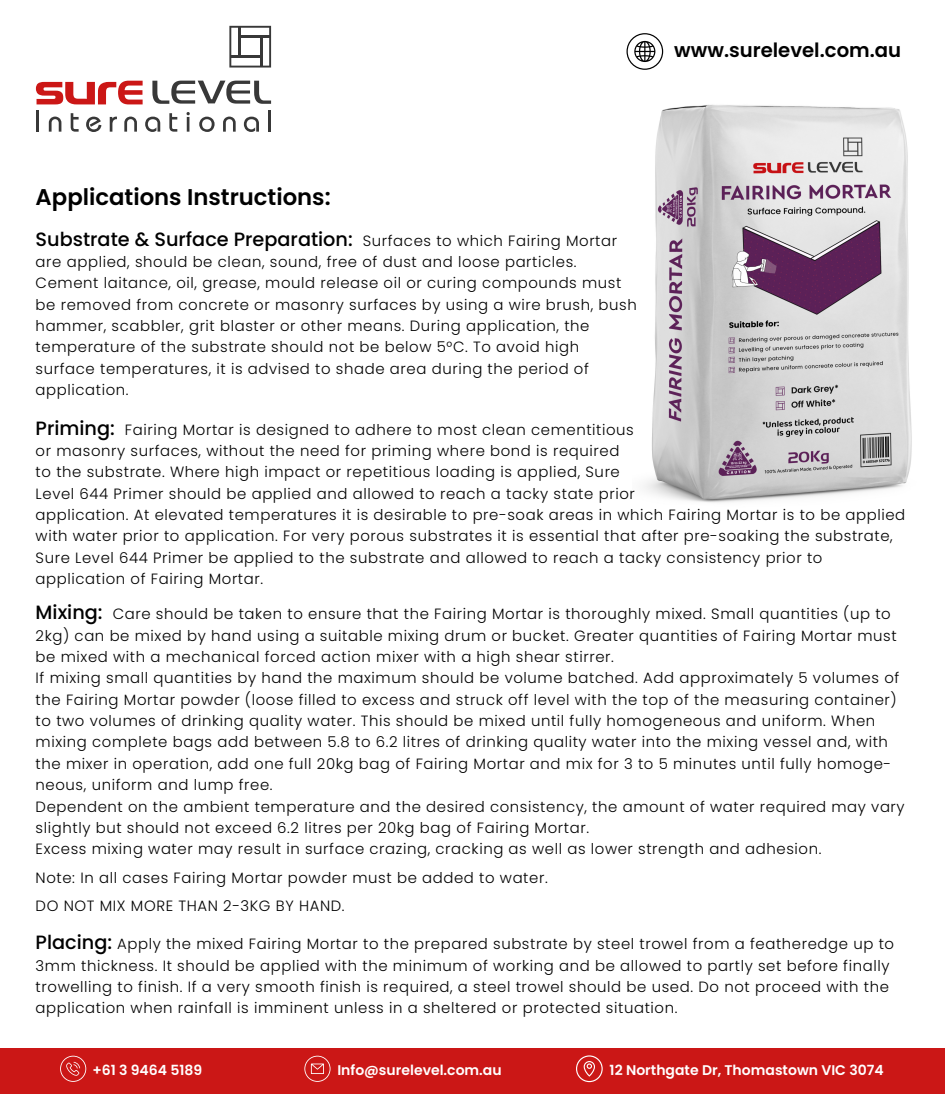
<style>
.page{position:relative;width:945px;height:1094px;background:#fff}
.page>*{position:absolute;margin:0;border:0;box-sizing:border-box;transform-origin:0 0}
.t1{font:600 22.75px "Poppins";color:#000}
.t2{font:600 19.6px "Poppins";color:#000}
.t3{font:500 19.25px "Poppins";color:#000}
.t4{font:300 14.88px/21.3px "Poppins";letter-spacing:.04em;color:#000}
.t5{font:600 14px "Poppins";color:#fff}
.s1{font-weight:300;font-size:14.88px}
.s2{font-weight:500;font-size:19.25px}
</style>
<div class="page">
<img style="left:644px;top:104px;width:268px;height:399px">
<svg style="left:36px;top:81px;width:107px;height:23px"></svg>
<svg style="left:152px;top:81px;width:119px;height:23px"></svg>
<hr style="left:36px;top:110px;width:3px;height:22px;background:#383838">
<svg style="left:49px;top:117px;width:12px;height:15px"></svg>
<svg style="left:71px;top:113px;width:8px;height:19px"></svg>
<svg style="left:86px;top:117px;width:15px;height:15px"></svg>
<svg style="left:110px;top:117px;width:7px;height:15px"></svg>
<svg style="left:124px;top:117px;width:13px;height:15px"></svg>
<svg style="left:145px;top:117px;width:15px;height:15px"></svg>
<svg style="left:169px;top:113px;width:8px;height:19px"></svg>
<svg style="left:187px;top:112px;width:3px;height:20px"></svg>
<svg style="left:199px;top:117px;width:16px;height:15px"></svg>
<svg style="left:223px;top:117px;width:13px;height:15px"></svg>
<svg style="left:244px;top:117px;width:15px;height:15px"></svg>
<hr style="left:268px;top:110px;width:3px;height:22px;background:#383838">
<svg style="left:229px;top:26px;width:42px;height:42px"></svg>
<hr style="left:239px;top:27px;width:2px;height:29px;background:#383838">
<hr style="left:240px;top:35px;width:30px;height:2px;background:#383838">
<hr style="left:260px;top:36px;width:2px;height:31px;background:#383838">
<hr style="left:231px;top:55px;width:30px;height:2px;background:#383838">
<div style="left:0;top:1048px;width:945px;height:46px;background:#cb1716"></div>
<svg style="left:304px;top:1055px;width:27px;height:27px"></svg>
<svg style="left:60px;top:1055px;width:26px;height:27px"></svg>
<svg style="left:576px;top:1055px;width:27px;height:27px"></svg>
<svg style="left:627px;top:33px;width:36px;height:37px"></svg>
<h2 class="t2" style="left:674px;top:39px;width:228px">www.surelevel.com.au</h2>
<h1 class="t1" style="left:36px;top:184px;width:297px">Applications Instructions:</h1>
<p class="t3" style="left:36px;top:228px;width:583px">Substrate &amp; Surface Preparation: <span class="s1">Surfaces to which Fairing Mortar</span></p>
<p class="t4" style="left:36px;top:251px;width:603px">are applied, should be clean, sound, free of dust and loose particles.<br>Cement laitance, oil, grease, mould release oil or curing compounds must be removed from concrete or masonry surfaces by using a wire brush, bush hammer, scabbler, grit blaster or other means. During application, the temperature of the substrate should not be below 5°C. To avoid high surface temperatures, it is advised to shade area during the period of application.</p>
<p class="t4" style="left:36px;top:419px;width:871px"><span class="s2">Priming:</span> Fairing Mortar is designed to adhere to most clean cementitious<br>or masonry surfaces, without the need for priming where bond is required<br>to the substrate. Where high impact or repetitious loading is applied, Sure<br>Level 644 Primer should be applied and allowed to reach a tacky state prior<br>application. At elevated temperatures it is desirable to pre-soak areas in which Fairing Mortar is to be applied with water prior to application. For very porous substrates it is essential that after pre-soaking the substrate, Sure Level 644 Primer be applied to the substrate and allowed to reach a tacky consistency prior to application of Fairing Mortar.</p>
<p class="t4" style="left:36px;top:603px;width:871px"><span class="s2">Mixing:</span> Care should be taken to ensure that the Fairing Mortar is thoroughly mixed. Small quantities (up to 2kg) can be mixed by hand using a suitable mixing drum or bucket. Greater quantities of Fairing Mortar must be mixed with a mechanical forced action mixer with a high shear stirrer.<br>If mixing small quantities by hand the maximum should be volume batched. Add approximately 5 volumes of the Fairing Mortar powder (loose filled to excess and struck off level with the top of the measuring container) to two volumes of drinking quality water. This should be mixed until fully homogeneous and uniform. When mixing complete bags add between 5.8 to 6.2 litres of drinking quality water into the mixing vessel and, with the mixer in operation, add one full 20kg bag of Fairing Mortar and mix for 3 to 5 minutes until fully homoge&shy;neous, uniform and lump free.<br>Dependent on the ambient temperature and the desired consistency, the amount of water required may vary slightly but should not exceed 6.2 litres per 20kg bag of Fairing Mortar.<br>Excess mixing water may result in surface crazing, cracking as well as lower strength and adhesion.</p>
<p class="t4" style="left:36px;top:863px;width:514px;line-height:28.3px">Note: In all cases Fairing Mortar powder must be added to water.<br>DO NOT MIX MORE THAN 2-3KG BY HAND.</p>
<p class="t4" style="left:36px;top:933px;width:860px"><span class="s2">Placing:</span> Apply the mixed Fairing Mortar to the prepared substrate by steel trowel from a featheredge up to 3mm thickness. It should be applied with the minimum of working and be allowed to partly set before finally trowelling to finish. If a very smooth finish is required, a steel trowel should be used. Do not proceed with the application when rainfall is imminent unless in a sheltered or protected situation.</p>
<p class="t5" style="left:92px;top:1062px;width:111px">+61 3 9464 5189</p>
<p class="t5" style="left:337px;top:1062px;width:166px">Info@surelevel.com.au</p>
<p class="t5" style="left:610px;top:1062px;width:276px">12 Northgate Dr, Thomastown VIC 3074</p>
</div>
